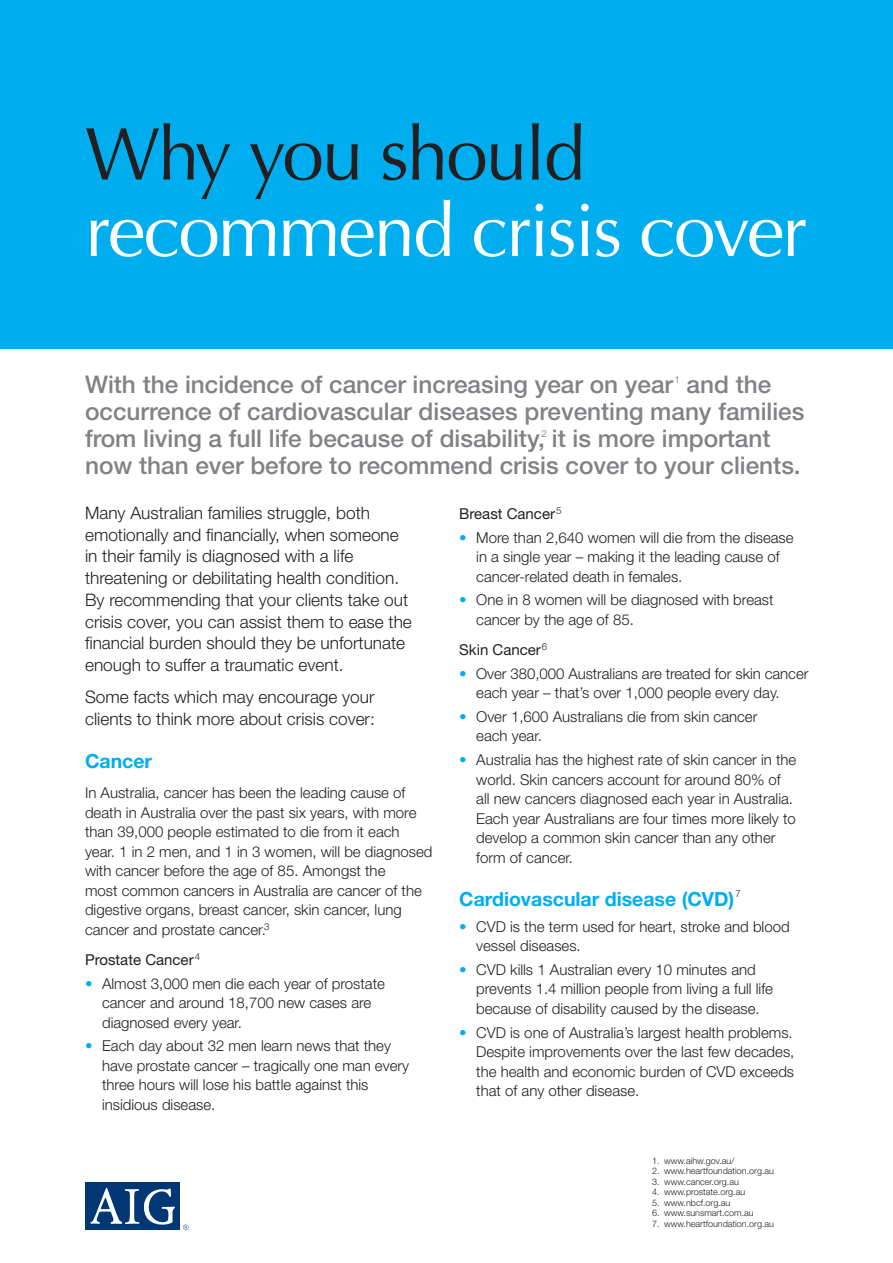
<style>
.page{position:relative;width:893px;height:1263px;background:#fff}
.page>*{position:absolute;margin:0;border:0;box-sizing:border-box;transform-origin:0 0}
.t1{font:75px "Optima";letter-spacing:-.03em;color:#fff}
.t2{font:75px "Optima";letter-spacing:-.03em;color:#231f20}
.t3{font:500 24.3px/27px "Helvetica Neue";color:#808285}
.t4{font:700 19.5px "Helvetica Neue";color:#00aeef}
.t5{font:300 17.25px/21.8px "Helvetica Neue";color:#231f20}
.t6{font:300 15px/19.5px "Helvetica Neue";color:#231f20}
.t7{font:15px "Helvetica Neue";color:#231f20}
.t8{font:300 9.75px "Helvetica Neue";color:#6c6d70}
.t9{font:300 9px "Helvetica Neue";color:#231f20}
.s1{color:#00aeef}
</style>
<div class="page">
<div style="left:0;top:0;width:893px;height:349px;background:#00aeef"></div>
<div style="left:85px;top:1182px;width:95px;height:48px;background:#013775"></div>
<svg style="left:90px;top:1187px;width:85px;height:38px"></svg>
<svg style="left:183px;top:1224px;width:6px;height:6px"></svg>
<h1 class="t2" style="left:85px;top:111px;width:502px">Why you should</h1>
<h1 class="t1" style="left:85px;top:187px;width:723px">recommend crisis cover</h1>
<h2 class="t3" style="left:85px;top:371px;width:590px">With the incidence of cancer increasing year on year</h2>
<p class="t8" style="left:674px;top:373px;width:7px">1</p>
<h2 class="t3" style="left:85px;top:371px;width:721px;text-indent:601px">and the occurrence of cardiovascular diseases preventing many families from living a full life because of disability, it is more important</h2>
<p class="t8" style="left:541px;top:427px;width:7px">2</p>
<h2 class="t3" style="left:85px;top:452px;width:717px">now than ever before to recommend crisis cover to your clients.</h2>
<p class="t5" style="left:85px;top:501px;width:328px">Many Australian families struggle, both emotionally and financially, when someone in their family is diagnosed with a life threatening or debilitating health condition.<br>By recommending that your clients take out crisis cover, you can assist them to ease the financial burden should they be unfortunate enough to suffer a traumatic event.</p>
<p class="t5" style="left:85px;top:686px;width:291px">Some facts which may encourage your clients to think more about crisis cover:</p>
<h3 class="t4" style="left:85px;top:749px;width:69px">Cancer</h3>
<p class="t6" style="left:85px;top:783px;width:349px">In Australia, cancer has been the leading cause of death in Australia over the past six years, with more than 39,000 people estimated to die from it each year. 1 in 2 men, and 1 in 3 women, will be diagnosed with cancer before the age of 85. Amongst the<br>most common cancers in Australia are cancer of the digestive organs, breast cancer, skin cancer, lung cancer and prostate cancer.<sup>3</sup></p>
<p class="t7" style="left:85px;top:950px;width:117px">Prostate Cancer<sup>4</sup></p>
<p class="t6" style="left:102px;top:973px;width:284px;text-indent:-17px"><span class="s1">•</span> Almost 3,000 men die each year of prostate cancer and around 18,700 new cases are diagnosed every year.</p>
<p class="t6" style="left:102px;top:1036px;width:309px;text-indent:-17px"><span class="s1">•</span> Each day about 32 men learn news that they have prostate cancer – tragically one man every three hours will lose his battle against this insidious disease.</p>
<p class="t7" style="left:459px;top:504px;width:104px">Breast Cancer<sup>5</sup></p>
<p class="t6" style="left:476px;top:527px;width:319px;text-indent:-17px"><span class="s1">•</span> More than 2,640 women will die from the disease in a single year – making it the leading cause of cancer-related death in females.</p>
<p class="t6" style="left:476px;top:590px;width:299px;text-indent:-17px"><span class="s1">•</span> One in 8 women will be diagnosed with breast cancer by the age of 85.</p>
<p class="t7" style="left:459px;top:641px;width:90px">Skin Cancer<sup>6</sup></p>
<p class="t6" style="left:476px;top:663px;width:334px;text-indent:-17px"><span class="s1">•</span> Over 380,000 Australians are treated for skin cancer each year – that’s over 1,000 people every day.</p>
<p class="t6" style="left:476px;top:706px;width:283px;text-indent:-17px"><span class="s1">•</span> Over 1,600 Australians die from skin cancer each year.</p>
<p class="t6" style="left:476px;top:750px;width:322px;text-indent:-17px"><span class="s1">•</span> Australia has the highest rate of skin cancer in the world. Skin cancers account for around 80% of all new cancers diagnosed each year in Australia.<br>Each year Australians are four times more likely to develop a common skin cancer than any other form of cancer.</p>
<h3 class="t4" style="left:459px;top:887px;width:283px">Cardiovascular disease (CVD)<sup>7</sup></h3>
<p class="t6" style="left:476px;top:916px;width:315px;text-indent:-17px"><span class="s1">•</span> CVD is the term used for heart, stroke and blood vessel diseases.</p>
<p class="t6" style="left:476px;top:959px;width:298px;text-indent:-17px"><span class="s1">•</span> CVD kills 1 Australian every 10 minutes and prevents 1.4 million people from living a full life because of disability caused by the disease.</p>
<p class="t6" style="left:476px;top:1022px;width:320px;text-align:justify;text-indent:-17px"><span class="s1">•</span> CVD is one of Australia’s largest health problems.<br>Despite improvements over the last few decades, the health and economic burden of CVD exceeds that of any other disease.</p>
<p class="t9" style="left:652px;top:1155px;width:84px">1. www.aihw.gov.au/</p>
<p class="t9" style="left:652px;top:1165px;width:124px">2. www.heartfoundation.org.au</p>
<p class="t9" style="left:652px;top:1176px;width:88px">3. www.cancer.org.au</p>
<p class="t9" style="left:652px;top:1186px;width:95px">4. www.prostate.org.au</p>
<p class="t9" style="left:652px;top:1197px;width:80px">5. www.nbcf.org.au</p>
<p class="t9" style="left:652px;top:1207px;width:103px">6. www.sunsmart.com.au</p>
<p class="t9" style="left:652px;top:1218px;width:124px">7. www.heartfoundation.org.au</p>
</div>
